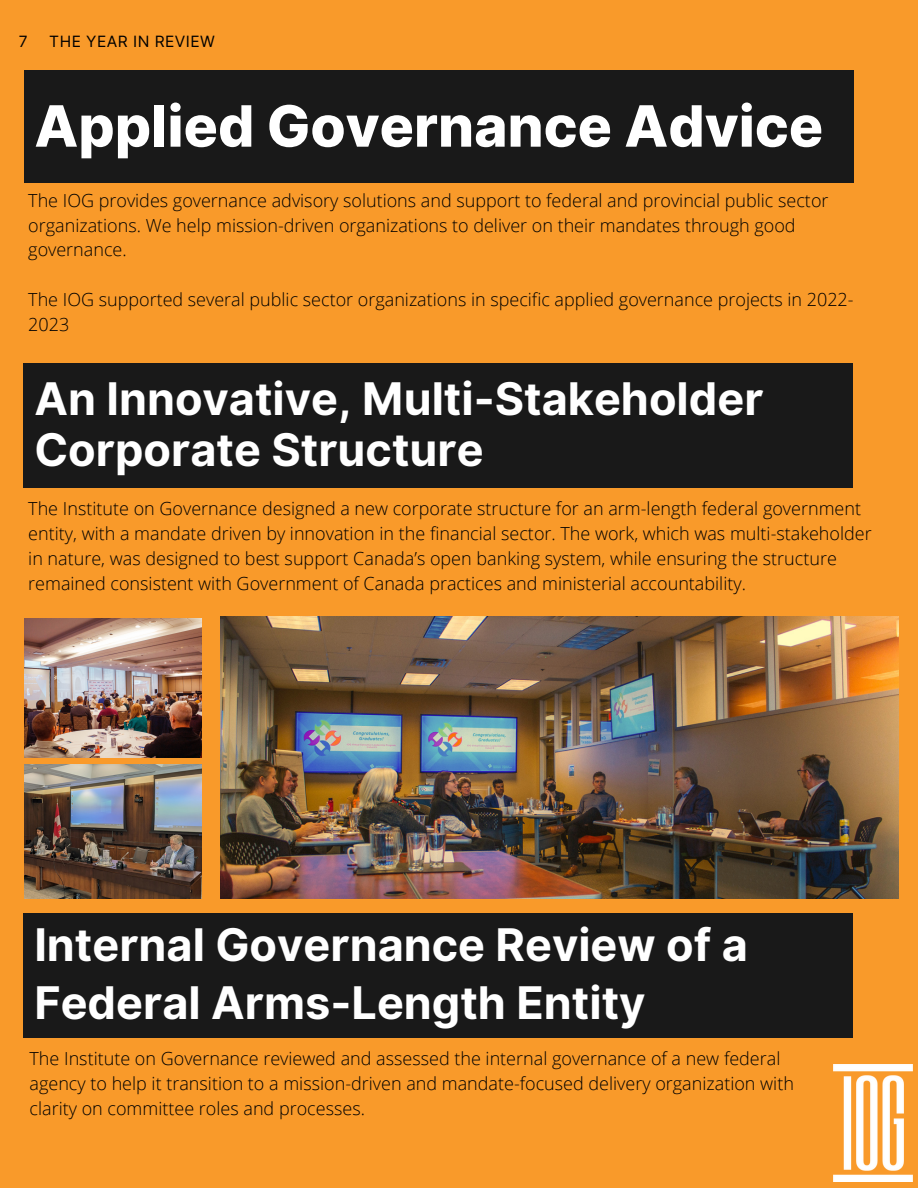
<style>
.page{position:relative;width:918px;height:1188px;background:#f99a2a}
.page>*{position:absolute;margin:0;border:0;box-sizing:border-box;transform-origin:0 0}
.t1{font:800 57px "Inter";color:#fff}
.t2{font:700 45px/50.7px "Inter";color:#fff}
.t3{font:300 18px/25px "Open Sans";color:#000}
.t4{font:15.6px "Inter";letter-spacing:.03em;color:#000}
</style>
<div class="page">
<img style="left:24px;top:619px;width:178px;height:138px">
<img style="left:24px;top:765px;width:178px;height:134px">
<img style="left:220px;top:617px;width:679px;height:281px">
<div style="left:24px;top:71px;width:829px;height:112px;background:#191919"></div>
<div style="left:24px;top:363px;width:829px;height:124px;background:#191919"></div>
<div style="left:24px;top:913px;width:829px;height:124px;background:#191919"></div>
<img style="left:834px;top:1065px;width:79px;height:117px">
<p class="t4" style="left:19px;top:32px;width:10px">7</p>
<p class="t4" style="left:49px;top:32px;width:167px">THE YEAR IN REVIEW</p>
<p class="t1" style="left:34px;top:92px;width:790px">Applied Governance Advice</p>
<h2 class="t3" style="left:28px;top:187px;width:802px">The IOG provides governance advisory solutions and support to federal and provincial public sector organizations. We help mission-driven organizations to deliver on their mandates through good governance.</h2>
<h3 class="t3" style="left:28px;top:286px;width:827px">The IOG supported several public sector organizations in specific applied governance projects in 2022-<br>2023</h3>
<h3 class="t2" style="left:34px;top:373px;width:731px">An Innovative, Multi-Stakeholder<br>Corporate Structure</h3>
<h3 class="t3" style="left:28px;top:495px;width:845px">The Institute on Governance designed a new corporate structure for an arm-length federal government entity, with a mandate driven by innovation in the financial sector. The work, which was multi-stakeholder in nature, was designed to best support Canada’s open banking system, while ensuring the structure remained consistent with Government of Canada practices and ministerial accountability.</h3>
<h3 class="t2" style="left:34px;top:915px;width:715px;line-height:58.5px">Internal Governance Review of a<br>Federal Arms-Length Entity</h3>
<h2 class="t3" style="left:30px;top:1045px;width:766px">The Institute on Governance reviewed and assessed the internal governance of a new federal agency to help it transition to a mission-driven and mandate-focused delivery organization with clarity on committee roles and processes.</h2>
</div>
